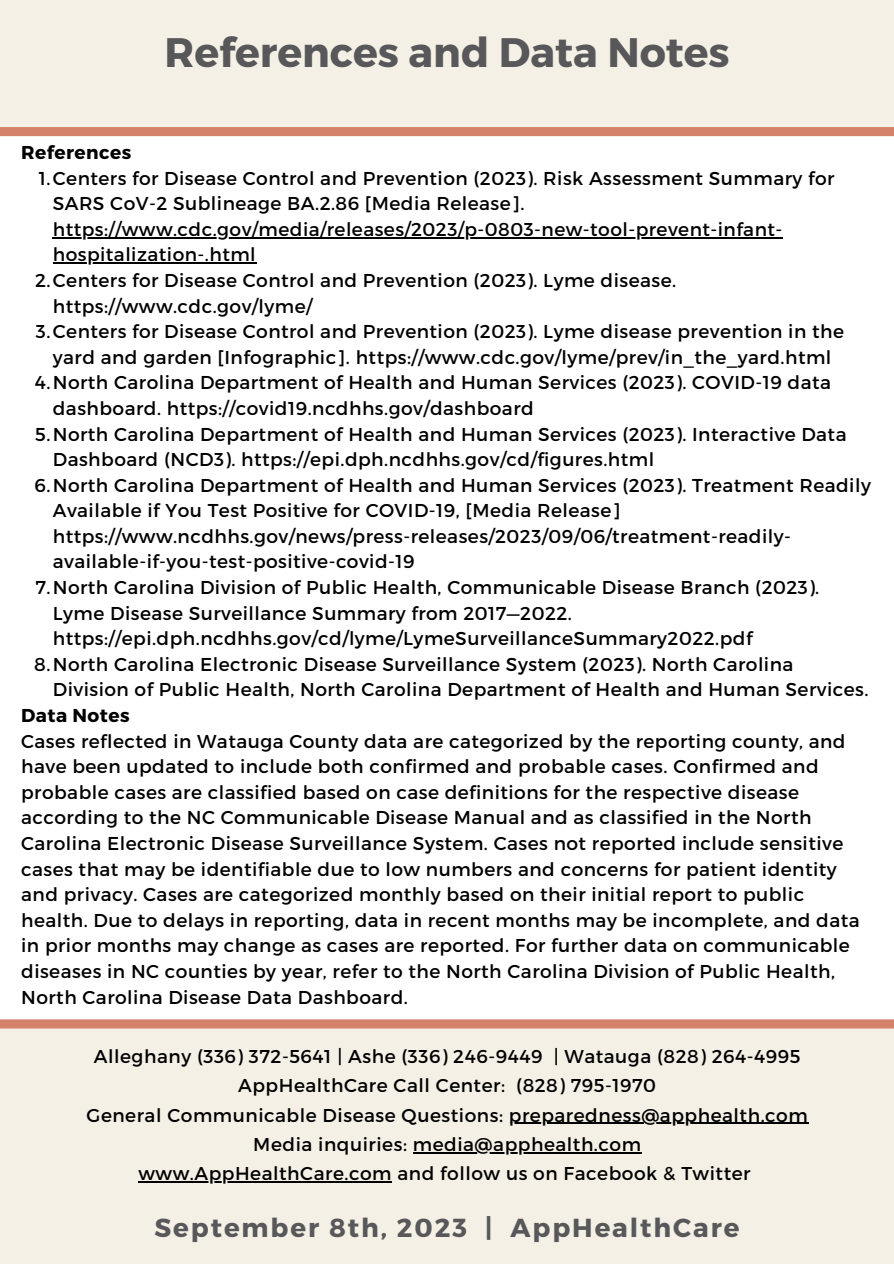
<style>
.page{position:relative;width:894px;height:1264px;background:#fff}
.page>*{position:absolute;margin:0;border:0;box-sizing:border-box;transform-origin:0 0}
.t1{font:700 41.1px "Montserrat";color:#58585a}
.t2{font:700 26.1px "Montserrat";letter-spacing:.075em;color:#58585a}
.t3{font:18.6px/25.7px "Montserrat";letter-spacing:.025em;color:#000}
.t4{font:700 18.6px "Montserrat";letter-spacing:.025em;color:#000}
</style>
<div class="page">
<div style="left:0;top:0;width:893px;height:1263px;background:#f5f0e6"></div>
<div style="left:0;top:131px;width:893px;height:888px;background:#fff"></div>
<div style="left:0;top:127px;width:893px;height:9px;background:#d4826a"></div>
<hr style="left:508px;top:1122px;width:300px;height:1px;background:#000">
<hr style="left:412px;top:1151px;width:229px;height:2px;background:#000">
<hr style="left:138px;top:1181px;width:254px;height:1px;background:#000">
<svg style="left:0;top:1019px;width:893px;height:9px;background:#d58770"></svg>
<hr style="left:53px;top:237px;width:729px;height:1px;background:#000">
<hr style="left:53px;top:262px;width:203px;height:2px;background:#000">
<p class="t4" style="left:21px;top:140px;width:112px">References</p>
<p class="t1" style="left:164px;top:25px;width:566px">References and Data Notes</p>
<p class="t3" style="left:53px;top:164px;width:782px;text-indent:-14px">1.Centers for Disease Control and Prevention (2023). Risk Assessment Summary for SARS CoV-2 Sublineage BA.2.86 [Media Release]. https://www.cdc.gov/media/releases/2023/p-0803-new-tool-prevent-infant&shy;hospitalization-.html</p>
<p class="t3" style="left:53px;top:266px;width:624px;text-indent:-18px">2.Centers for Disease Control and Prevention (2023). Lyme disease. https://www.cdc.gov/lyme/</p>
<p class="t3" style="left:36px;top:318px;width:809px;text-align:center">3.Centers for Disease Control and Prevention (2023). Lyme disease prevention in the yard and garden [Infographic]. https://www.cdc.gov/lyme/prev/in_the_yard.html</p>
<p class="t3" style="left:53px;top:369px;width:779px;text-indent:-18px">4.North Carolina Department of Health and Human Services (2023). COVID-19 data dashboard. https://covid19.ncdhhs.gov/dashboard</p>
<p class="t3" style="left:53px;top:420px;width:795px;text-indent:-18px">5.North Carolina Department of Health and Human Services (2023). Interactive Data<br>Dashboard (NCD3). https://epi.dph.ncdhhs.gov/cd/figures.html</p>
<p class="t3" style="left:53px;top:471px;width:819px;text-indent:-18px">6.North Carolina Department of Health and Human Services (2023). Treatment Readily Available if You Test Positive for COVID-19, [Media Release] https://www.ncdhhs.gov/news/press-releases/2023/09/06/treatment-readily&shy;available-if-you-test-positive-covid-19</p>
<p class="t3" style="left:53px;top:573px;width:767px;text-indent:-17px">7.North Carolina Division of Public Health, Communicable Disease Branch (2023).<br>Lyme Disease Surveillance Summary from 2017—2022. https://epi.dph.ncdhhs.gov/cd/lyme/LymeSurveillanceSummary2022.pdf</p>
<p class="t3" style="left:53px;top:650px;width:817px;text-indent:-18px">8.North Carolina Electronic Disease Surveillance System (2023). North Carolina<br>Division of Public Health, North Carolina Department of Health and Human Services.</p>
<p class="t4" style="left:21px;top:703px;width:110px">Data Notes</p>
<p class="t3" style="left:21px;top:727px;width:839px">Cases reflected in Watauga County data are categorized by the reporting county, and have been updated to include both confirmed and probable cases. Confirmed and probable cases are classified based on case definitions for the respective disease according to the NC Communicable Disease Manual and as classified in the North Carolina Electronic Disease Surveillance System. Cases not reported include sensitive cases that may be identifiable due to low numbers and concerns for patient identity and privacy. Cases are categorized monthly based on their initial report to public health. Due to delays in reporting, data in recent months may be incomplete, and data in prior months may change as cases are reported. For further data on communicable diseases in NC counties by year, refer to the North Carolina Division of Public Health, North Carolina Disease Data Dashboard.</p>
<p class="t3" style="left:94px;top:1042px;width:707px">Alleghany (336) 372-5641 | Ashe (336) 246-9449 | Watauga (828) 264-4995</p>
<p class="t3" style="left:238px;top:1071px;width:419px">AppHealthCare Call Center: (828) 795-1970</p>
<p class="t3" style="left:86px;top:1101px;width:722px">General Communicable Disease Questions: preparedness@apphealth.com</p>
<p class="t3" style="left:253px;top:1130px;width:389px">Media inquiries: media@apphealth.com</p>
<p class="t3" style="left:138px;top:1159px;width:613px">www.AppHealthCare.com and follow us on Facebook &amp; Twitter</p>
<p class="t2" style="left:154px;top:1211px;width:586px">September 8th, 2023 | AppHealthCare</p>
</div>
